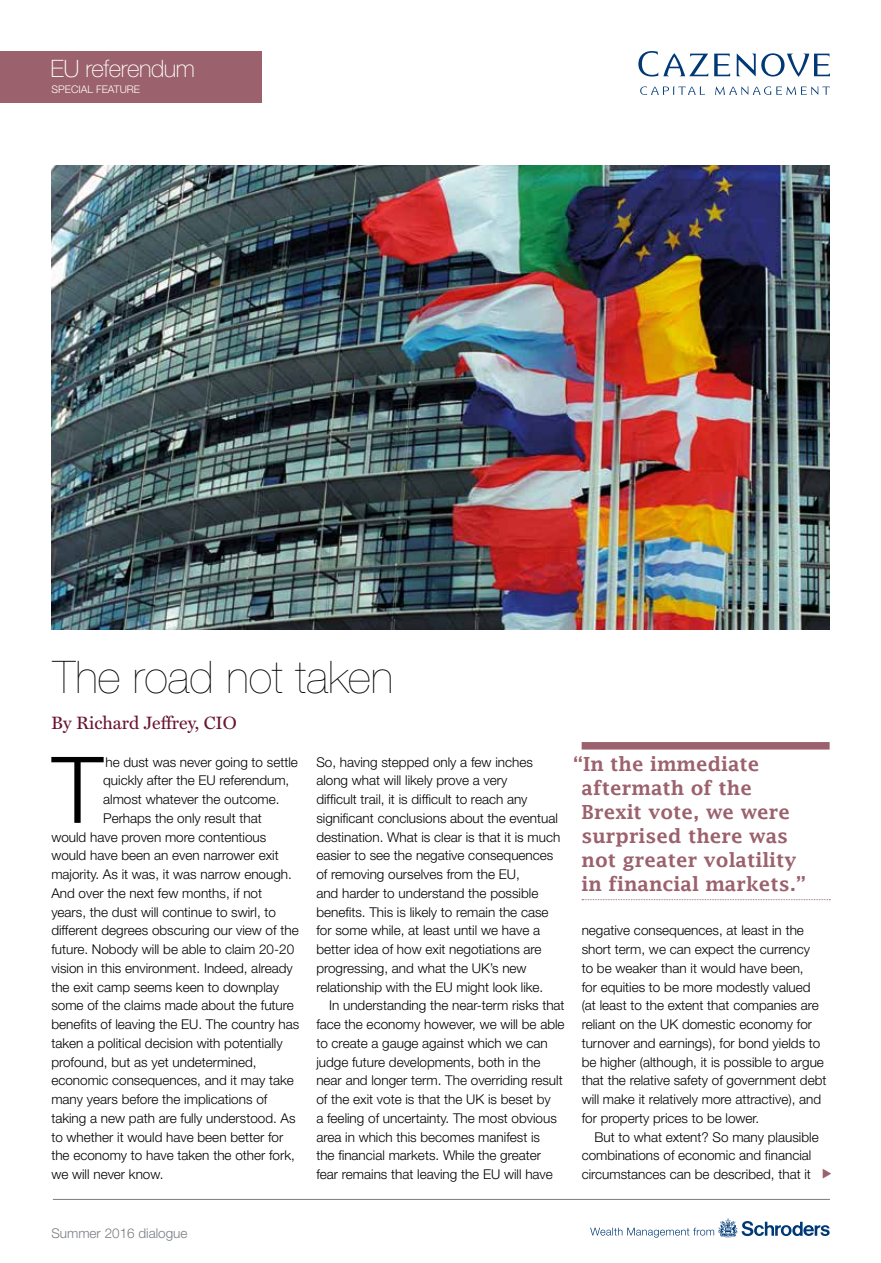
<style>
.page{position:relative;width:881px;height:1263px;background:#fff}
.page>*{position:absolute;margin:0;border:0;box-sizing:border-box;transform-origin:0 0}
.t1{font:300 92.25px "Helvetica Neue LT Pro";color:#000}
.t2{font:200 45px "Helvetica Neue LT Pro";color:#000}
.t3{font:100 24px "Helvetica Neue LT Pro";letter-spacing:-.02em;color:#fff}
.t4{font:600 19.5px/24px "Lucida Fax";color:#9b616c}
.t5{font:18px "Miller Text";color:#6a1332}
.t6{font:300 13.5px/18.8px "Helvetica Neue LT Pro";color:#000}
.t7{font:300 13.5px "Helvetica Neue LT Pro";color:#797d82}
.t8{font:300 10.5px "Helvetica Neue LT Pro";color:#fff}
</style>
<div class="page">
<div style="left:0;top:51px;width:261px;height:51px;background:#9b616c"></div>
<img style="left:51px;top:166px;width:778px;height:464px">
<svg style="left:638px;top:51px;width:191px;height:26px"></svg>
<svg style="left:640px;top:86px;width:189px;height:9px"></svg>
<svg style="left:590px;top:1218px;width:239px;height:19px"></svg>
<hr style="left:53px;top:1199px;width:776px;height:1px;background:#797d82">
<div style="left:581px;top:742px;width:248px;height:7px;background:#9b616c"></div>
<svg style="left:581px;top:899px;width:248px;height:1px"></svg>
<h3 class="t3" style="left:51px;top:54px;width:146px">EU referendum</h3>
<p class="t8" style="left:52px;top:83px;width:90px">SPECIAL FEATURE</p>
<h2 class="t2" style="left:53px;top:651px;width:342px">The road not taken</h2>
<h3 class="t5" style="left:51px;top:712px;width:187px">By Richard Jeffrey, CIO</h3>
<h1 class="t1" style="left:52px;top:734px;width:53px">T</h1>
<p class="t6" style="left:105px;top:752px;width:194px">he dust was never going to settle</p>
<p class="t6" style="left:316px;top:752px;width:245px">So, having stepped only a few inches along what will likely prove a very<br>difficult trail, it is difficult to reach any significant conclusions about the eventual destination. What is clear is that it is much easier to see the negative consequences of removing ourselves from the EU,<br>and harder to understand the possible benefits. This is likely to remain the case for some while, at least until we have a better idea of how exit negotiations are progressing, and what the UK’s new relationship with the EU might look like.</p>
<p class="t6" style="left:316px;top:996px;width:250px;text-indent:13px">In understanding the near-term risks that face the economy however, we will be able to create a gauge against which we can judge future developments, both in the near and longer term. The overriding result of the exit vote is that the UK is beset by<br>a feeling of uncertainty. The most obvious area in which this becomes manifest is<br>the financial markets. While the greater fear remains that leaving the EU will have</p>
<p class="t6" style="left:103px;top:771px;width:188px">quickly after the EU referendum,</p>
<p class="t6" style="left:103px;top:790px;width:178px">almost whatever the outcome.</p>
<p class="t6" style="left:103px;top:808px;width:160px">Perhaps the only result that</p>
<p class="t6" style="left:51px;top:827px;width:216px">would have proven more contentious</p>
<p class="t6" style="left:51px;top:846px;width:229px">would have been an even narrower exit</p>
<p class="t6" style="left:51px;top:865px;width:242px">majority. As it was, it was narrow enough.</p>
<p class="t6" style="left:51px;top:883px;width:212px">And over the next few months, if not</p>
<p class="t6" style="left:51px;top:902px;width:226px">years, the dust will continue to swirl, to</p>
<p class="t6" style="left:51px;top:921px;width:249px">different degrees obscuring our view of the</p>
<p class="t6" style="left:51px;top:940px;width:244px">future. Nobody will be able to claim 20-20</p>
<p class="t6" style="left:51px;top:958px;width:243px">vision in this environment. Indeed, already</p>
<p class="t6" style="left:51px;top:977px;width:229px">the exit camp seems keen to downplay</p>
<p class="t6" style="left:51px;top:996px;width:244px">some of the claims made about the future</p>
<p class="t6" style="left:51px;top:1015px;width:249px">benefits of leaving the EU. The country has</p>
<p class="t6" style="left:51px;top:1033px;width:233px">taken a political decision with potentially</p>
<p class="t6" style="left:51px;top:1052px;width:207px">profound, but as yet undetermined,</p>
<p class="t6" style="left:51px;top:1071px;width:244px">economic consequences, and it may take</p>
<p class="t6" style="left:51px;top:1090px;width:217px">many years before the implications of</p>
<p class="t6" style="left:51px;top:1108px;width:246px">taking a new path are fully understood. As</p>
<p class="t6" style="left:51px;top:1127px;width:233px">to whether it would have been better for</p>
<p class="t6" style="left:51px;top:1146px;width:245px">the economy to have taken the other fork,</p>
<p class="t6" style="left:51px;top:1165px;width:114px">we will never know.</p>
<h3 class="t4" style="left:581px;top:752px;width:226px;text-indent:-8px">“In the immediate aftermath of the<br>Brexit vote, we were surprised there was not greater volatility in financial markets.”</h3>
<p class="t6" style="left:581px;top:921px;width:246px">negative consequences, at least in the short term, we can expect the currency<br>to be weaker than it would have been,<br>for equities to be more modestly valued (at least to the extent that companies are reliant on the UK domestic economy for turnover and earnings), for bond yields to be higher (although, it is possible to argue that the relative safety of government debt will make it relatively more attractive), and for property prices to be lower.</p>
<p class="t6" style="left:581px;top:1127px;width:238px;text-indent:13px">But to what extent? So many plausible combinations of economic and financial circumstances can be described, that it</p>
<p class="t7" style="left:51px;top:1224px;width:138px">Summer 2016 dialogue</p>
</div>
